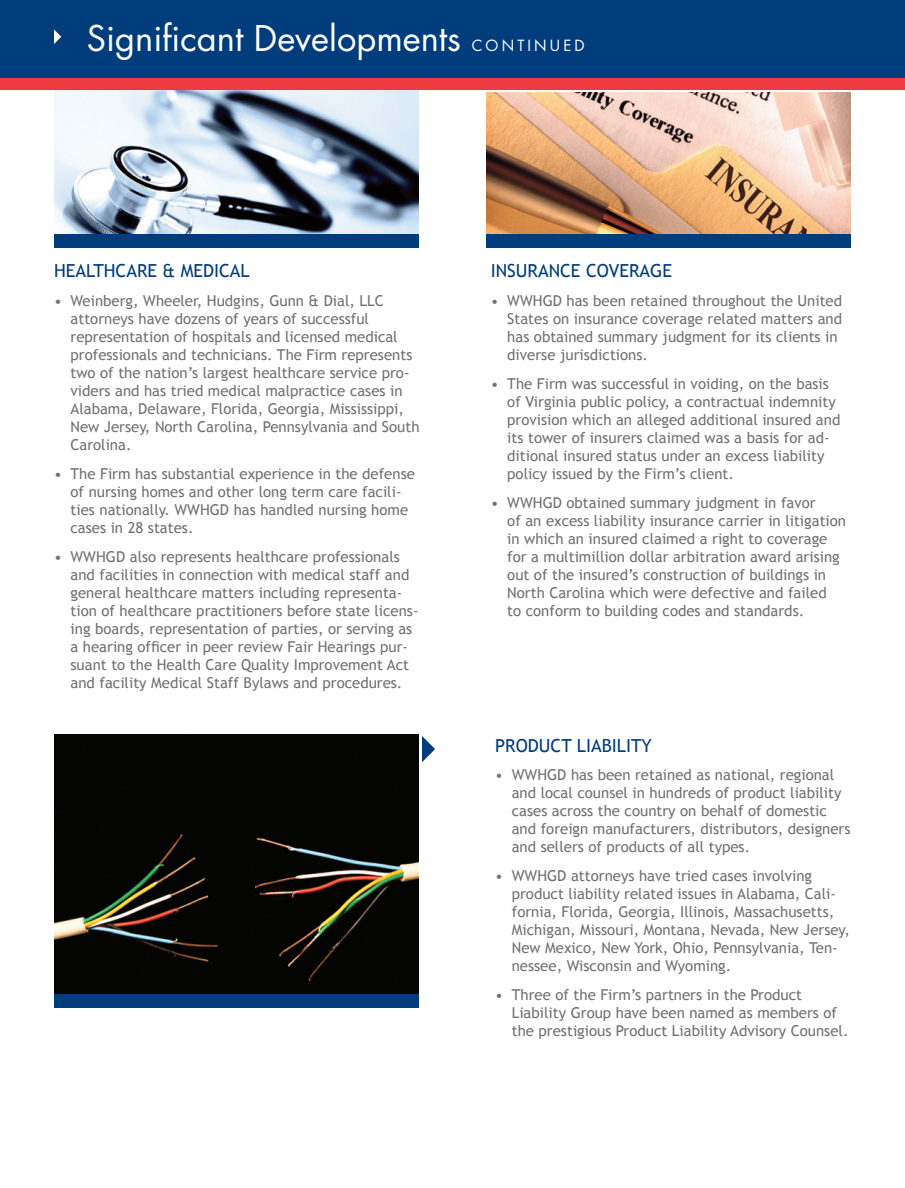
<style>
.page{position:relative;width:905px;height:1188px;background:#fff}
.page>*{position:absolute;margin:0;border:0;box-sizing:border-box;transform-origin:0 0}
.t1{font:34.5px "Futura";color:#fff}
.t2{font:18px "Trebuchet MS";color:#013d7d}
.t3{font:15px/18px "Trebuchet MS";color:#717074}
.t4{font:15px "Futura";letter-spacing:.21em;color:#fff}
</style>
<div class="page">
<div style="left:0;top:0;width:904px;height:79px;background:#013d7d"></div>
<img style="left:486px;top:92px;width:364px;height:142px">
<img style="left:54px;top:91px;width:364px;height:143px">
<img style="left:54px;top:734px;width:364px;height:260px">
<div style="left:0;top:79px;width:904px;height:11px;background:#ee3a41"></div>
<div style="left:54px;top:234px;width:364px;height:14px;background:#013d7d"></div>
<div style="left:486px;top:234px;width:364px;height:14px;background:#013d7d"></div>
<div style="left:54px;top:994px;width:364px;height:13px;background:#013d7d"></div>
<svg style="left:422px;top:736px;width:13px;height:26px"></svg>
<svg style="left:54px;top:30px;width:7px;height:14px"></svg>
<h1 class="t1" style="left:87px;top:16px;width:375px">Significant Developments</h1>
<p class="t4" style="left:471px;top:36px;width:114px">CONTINUED</p>
<p class="t2" style="left:54px;top:260px;width:197px">HEALTHCARE &amp; MEDICAL</p>
<p class="t3" style="left:71px;top:292px;width:350px;text-indent:-16px">• Weinberg, Wheeler, Hudgins, Gunn &amp; Dial, LLC attorneys have dozens of years of successful representation of hospitals and licensed medical professionals and technicians. The Firm represents two of the nation’s largest healthcare service pro&shy;viders and has tried medical malpractice cases in Alabama, Delaware, Florida, Georgia, Mississippi, New Jersey, North Carolina, Pennsylvania and South Carolina.</p>
<p class="t3" style="left:71px;top:465px;width:346px;text-indent:-16px">• The Firm has substantial experience in the defense of nursing homes and other long term care facili&shy;ties nationally. WWHGD has handled nursing home cases in 28 states.</p>
<p class="t3" style="left:71px;top:548px;width:349px;text-indent:-16px">• WWHGD also represents healthcare professionals and facilities in connection with medical staff and general healthcare matters including representa&shy;tion of healthcare practitioners before state licens&shy;ing boards, representation of parties, or serving as a hearing officer in peer review Fair Hearings pur&shy;suant to the Health Care Quality Improvement Act and facility Medical Staff Bylaws and procedures.</p>
<p class="t2" style="left:491px;top:260px;width:183px">INSURANCE COVERAGE</p>
<p class="t3" style="left:507px;top:292px;width:336px;text-indent:-16px">• WWHGD has been retained throughout the United States on insurance coverage related matters and has obtained summary judgment for its clients in diverse jurisdictions.</p>
<p class="t3" style="left:507px;top:375px;width:334px;text-indent:-16px">• The Firm was successful in voiding, on the basis of Virginia public policy, a contractual indemnity provision which an alleged additional insured and its tower of insurers claimed was a basis for ad&shy;ditional insured status under an excess liability policy issued by the Firm’s client.</p>
<p class="t3" style="left:507px;top:494px;width:340px;text-indent:-16px">• WWHGD obtained summary judgment in favor<br>of an excess liability insurance carrier in litigation in which an insured claimed a right to coverage for a multimillion dollar arbitration award arising out of the insured’s construction of buildings in North Carolina which were defective and failed<br>to conform to building codes and standards.</p>
<p class="t2" style="left:495px;top:735px;width:158px">PRODUCT LIABILITY</p>
<p class="t3" style="left:511px;top:766px;width:340px;text-indent:-16px">• WWHGD has been retained as national, regional and local counsel in hundreds of product liability cases across the country on behalf of domestic and foreign manufacturers, distributors, designers and sellers of products of all types.</p>
<p class="t3" style="left:511px;top:867px;width:339px;text-indent:-16px">• WWHGD attorneys have tried cases involving product liability related issues in Alabama, Cali&shy;fornia, Florida, Georgia, Illinois, Massachusetts, Michigan, Missouri, Montana, Nevada, New Jersey, New Mexico, New York, Ohio, Pennsylvania, Ten&shy;nessee, Wisconsin and Wyoming.</p>
<p class="t3" style="left:511px;top:986px;width:338px;text-indent:-16px">• Three of the Firm’s partners in the Product<br>Liability Group have been named as members of the prestigious Product Liability Advisory Counsel.</p>
</div>
